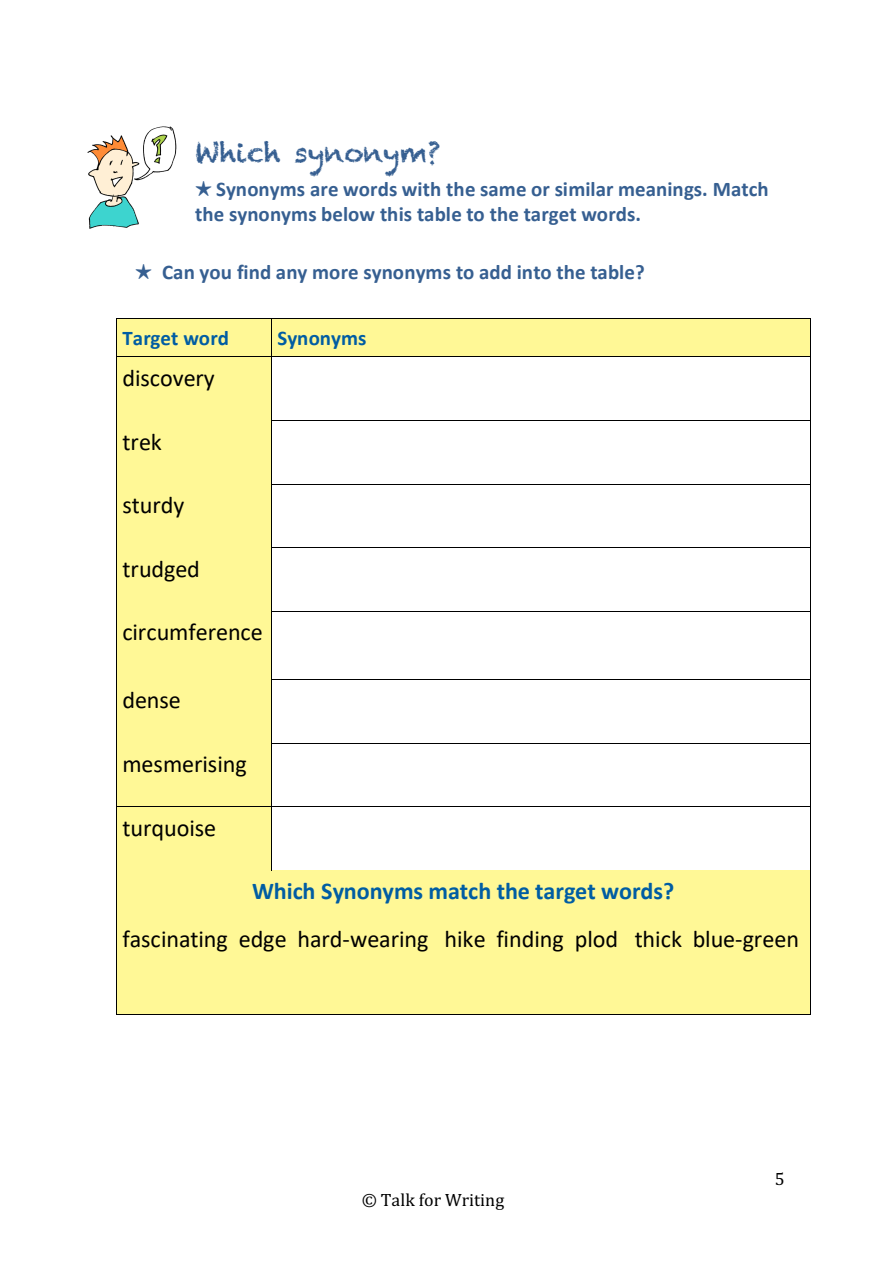
<style>
.page{position:relative;width:893px;height:1263px;background:#fff}
.page>*{position:absolute;margin:0;border:0;box-sizing:border-box;transform-origin:0 0}
.t1{font:27px "Chalkduster";color:#365f91}
.t2{font:24.15px "Calibri";letter-spacing:-.005em;color:#000}
.t3{font:700 24.15px "Calibri";color:#005da3}
.t4{font:700 20.85px/25.5px "Calibri";color:#365f91}
.t5{font:700 20.85px "Calibri";letter-spacing:.005em;color:#005da3}
.t6{font:18px "Cambria";color:#000}
.s1{font-family:"Arial Unicode MS";font-weight:400}
</style>
<div class="page">
<div style="left:117px;top:319px;width:154px;height:38px;background:#fff896"></div>
<div style="left:277px;top:325px;width:527px;height:26px;background:#fff896"></div>
<hr style="left:117px;top:318px;width:154px;height:1px;background:#000">
<hr style="left:272px;top:318px;width:537px;height:1px;background:#000">
<div style="left:272px;top:319px;width:537px;height:6px;background:#fff896"></div>
<hr style="left:116px;top:325px;width:1px;height:31px;background:#000">
<div style="left:271px;top:350px;width:539px;height:6px;background:#fff896"></div>
<hr style="left:271px;top:325px;width:1px;height:31px;background:#000">
<hr style="left:809px;top:325px;width:1px;height:31px;background:#000">
<div style="left:117px;top:357px;width:154px;height:63px;background:#fff896"></div>
<hr style="left:117px;top:356px;width:154px;height:1px;background:#000">
<hr style="left:272px;top:356px;width:537px;height:1px;background:#000">
<hr style="left:116px;top:363px;width:1px;height:57px;background:#000">
<hr style="left:271px;top:363px;width:1px;height:57px;background:#000">
<hr style="left:809px;top:363px;width:1px;height:57px;background:#000">
<div style="left:117px;top:421px;width:154px;height:63px;background:#fff896"></div>
<hr style="left:117px;top:420px;width:154px;height:1px;background:#000">
<hr style="left:272px;top:420px;width:537px;height:1px;background:#000">
<hr style="left:116px;top:427px;width:1px;height:57px;background:#000">
<hr style="left:271px;top:427px;width:1px;height:57px;background:#000">
<hr style="left:809px;top:427px;width:1px;height:57px;background:#000">
<div style="left:117px;top:484px;width:154px;height:64px;background:#fff896"></div>
<hr style="left:117px;top:484px;width:154px;height:1px;background:#000">
<hr style="left:272px;top:484px;width:537px;height:1px;background:#000">
<hr style="left:116px;top:491px;width:1px;height:56px;background:#000">
<hr style="left:271px;top:491px;width:1px;height:56px;background:#000">
<hr style="left:809px;top:491px;width:1px;height:56px;background:#000">
<div style="left:117px;top:548px;width:154px;height:63px;background:#fff896"></div>
<hr style="left:117px;top:547px;width:154px;height:1px;background:#000">
<hr style="left:272px;top:547px;width:537px;height:1px;background:#000">
<hr style="left:116px;top:554px;width:1px;height:57px;background:#000">
<hr style="left:271px;top:554px;width:1px;height:57px;background:#000">
<hr style="left:809px;top:554px;width:1px;height:57px;background:#000">
<div style="left:117px;top:612px;width:154px;height:67px;background:#fff896"></div>
<hr style="left:117px;top:611px;width:154px;height:1px;background:#000">
<hr style="left:272px;top:611px;width:537px;height:1px;background:#000">
<hr style="left:116px;top:618px;width:1px;height:61px;background:#000">
<hr style="left:271px;top:618px;width:1px;height:61px;background:#000">
<hr style="left:809px;top:618px;width:1px;height:61px;background:#000">
<div style="left:117px;top:680px;width:154px;height:63px;background:#fff896"></div>
<hr style="left:117px;top:679px;width:154px;height:1px;background:#000">
<hr style="left:272px;top:679px;width:537px;height:1px;background:#000">
<hr style="left:116px;top:686px;width:1px;height:57px;background:#000">
<hr style="left:271px;top:686px;width:1px;height:57px;background:#000">
<hr style="left:809px;top:686px;width:1px;height:57px;background:#000">
<div style="left:117px;top:743px;width:154px;height:63px;background:#fff896"></div>
<hr style="left:272px;top:743px;width:537px;height:1px;background:#000">
<hr style="left:116px;top:750px;width:1px;height:56px;background:#000">
<hr style="left:271px;top:750px;width:1px;height:56px;background:#000">
<hr style="left:809px;top:750px;width:1px;height:56px;background:#000">
<div style="left:117px;top:807px;width:154px;height:63px;background:#fff896"></div>
<hr style="left:117px;top:806px;width:154px;height:1px;background:#000">
<hr style="left:272px;top:806px;width:537px;height:1px;background:#000">
<hr style="left:116px;top:813px;width:1px;height:57px;background:#000">
<hr style="left:271px;top:813px;width:1px;height:57px;background:#000">
<hr style="left:809px;top:813px;width:1px;height:57px;background:#000">
<div style="left:117px;top:870px;width:692px;height:145px;background:#fff896"></div>
<hr style="left:116px;top:877px;width:1px;height:137px;background:#000">
<hr style="left:117px;top:1014px;width:692px;height:1px;background:#000">
<hr style="left:809px;top:877px;width:1px;height:137px;background:#000">
<img style="left:87px;top:126px;width:90px;height:103px">
<p class="t1" style="left:195px;top:135px;width:247px">Which synonym?</p>
<p class="t4" style="left:195px;top:176px;width:575px"><span class="s1">★</span> Synonyms are words with the same or similar meanings. Match the synonyms below this table to the target words.</p>
<p class="t4" style="left:135px;top:259px;width:511px"><span class="s1">★</span> Can you find any more synonyms to add into the table?</p>
<p class="t5" style="left:122px;top:325px;width:108px">Target word</p>
<p class="t5" style="left:277px;top:325px;width:90px">Synonyms</p>
<p class="t2" style="left:122px;top:363px;width:94px">discovery</p>
<p class="t2" style="left:122px;top:427px;width:41px">trek</p>
<p class="t2" style="left:122px;top:490px;width:64px">sturdy</p>
<p class="t2" style="left:122px;top:554px;width:79px">trudged</p>
<p class="t2" style="left:122px;top:617px;width:142px">circumference</p>
<p class="t2" style="left:122px;top:685px;width:60px">dense</p>
<p class="t2" style="left:122px;top:749px;width:126px">mesmerising</p>
<p class="t2" style="left:122px;top:813px;width:95px">turquoise</p>
<p class="t3" style="left:252px;top:876px;width:423px">Which Synonyms match the target words?</p>
<p class="t2" style="left:122px;top:924px;width:678px">fascinating edge hard-wearing hike finding plod thick blue-green</p>
<p class="t6" style="left:362px;top:1189px;width:144px">© Talk for Writing</p>
<p class="t6" style="left:775px;top:1168px;width:11px">5</p>
</div>
